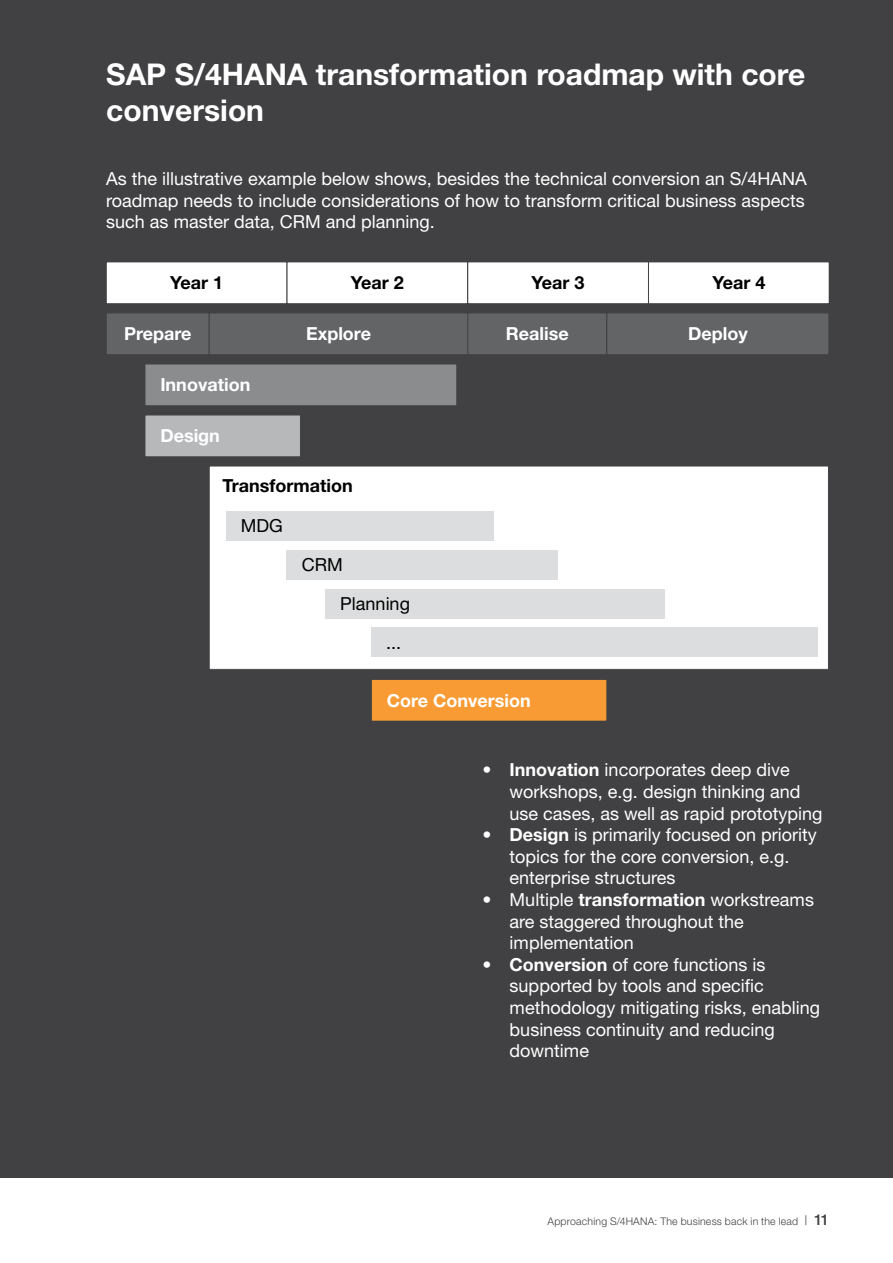
<style>
.page{position:relative;width:893px;height:1263px;background:#fff}
.page>*{position:absolute;margin:0;border:0;box-sizing:border-box;transform-origin:0 0}
.t1{font:700 30px/36px "Helvetica Neue LT Std";color:#fff}
.t2{font:18px/21.6px "Helvetica Neue LT Std";color:#fff}
.t3{font:700 18px "Helvetica Neue LT Std";color:#fff}
.t4{font:700 18px "Helvetica Neue LT Std";color:#000}
.t5{font:18px "Helvetica Neue LT Std";color:#000}
.t6{font:300 10.5px "Helvetica Neue LT Std";letter-spacing:.02em;color:#414042}
.s1{font-weight:700}
.s2{font-stretch:condensed;font-size:13.5px}
.s3{font-weight:500;font-size:15px}
</style>
<div class="page">
<div style="left:0;top:0;width:893px;height:1178px;background:#414042"></div>
<div style="left:106px;top:262px;width:181px;height:42px;background:#fff"></div>
<div style="left:106px;top:261px;width:181px;height:43px;border:1px solid #414042"></div>
<div style="left:106px;top:313px;width:103px;height:42px;background:#636466"></div>
<div style="left:106px;top:313px;width:104px;height:42px;border:1px solid #414042"></div>
<div style="left:209px;top:313px;width:259px;height:42px;background:#636466"></div>
<div style="left:209px;top:313px;width:259px;height:42px;border:1px solid #414042"></div>
<div style="left:145px;top:364px;width:312px;height:42px;background:#8a8c8e"></div>
<div style="left:145px;top:364px;width:312px;height:42px;border:1px solid #414042"></div>
<div style="left:371px;top:679px;width:236px;height:42px;background:#f89b34"></div>
<div style="left:371px;top:679px;width:236px;height:42px;border:1px solid #414042"></div>
<div style="left:145px;top:415px;width:155px;height:42px;background:#b6b8ba"></div>
<div style="left:145px;top:415px;width:156px;height:42px;border:1px solid #414042"></div>
<div style="left:209px;top:466px;width:619px;height:203px;background:#fff"></div>
<div style="left:209px;top:466px;width:620px;height:204px;border:1px solid #414042"></div>
<div style="left:468px;top:313px;width:139px;height:42px;background:#636466"></div>
<div style="left:467px;top:313px;width:140px;height:42px;border:1px solid #414042"></div>
<div style="left:607px;top:313px;width:222px;height:42px;background:#636466"></div>
<div style="left:606px;top:313px;width:223px;height:42px;border:1px solid #414042"></div>
<div style="left:287px;top:262px;width:181px;height:42px;background:#fff"></div>
<div style="left:287px;top:261px;width:181px;height:43px;border:1px solid #414042"></div>
<div style="left:468px;top:262px;width:180px;height:42px;background:#fff"></div>
<div style="left:467px;top:261px;width:182px;height:43px;border:1px solid #414042"></div>
<div style="left:648px;top:262px;width:181px;height:42px;background:#fff"></div>
<div style="left:648px;top:261px;width:182px;height:43px;border:1px solid #414042"></div>
<div style="left:226px;top:511px;width:267px;height:30px;background:#dcddde"></div>
<div style="left:287px;top:550px;width:271px;height:30px;background:#dcddde"></div>
<div style="left:325px;top:589px;width:339px;height:29px;background:#dcddde"></div>
<div style="left:371px;top:627px;width:446px;height:30px;background:#dcddde"></div>
<h1 class="t1" style="left:106px;top:56px;width:700px">SAP S/4HANA transformation roadmap with core conversion</h1>
<p class="t2" style="left:106px;top:167px;width:702px;text-align:justify">As the illustrative example below shows, besides the technical conversion an S/4HANA roadmap needs to include considerations of how to transform critical business aspects such as master data, CRM and planning.</p>
<p class="t4" style="left:170px;top:272px;width:55px">Year 1</p>
<p class="t3" style="left:124px;top:323px;width:69px">Prepare</p>
<p class="t3" style="left:306px;top:323px;width:66px">Explore</p>
<p class="t3" style="left:160px;top:374px;width:91px">Innovation</p>
<p class="t4" style="left:351px;top:272px;width:55px">Year 2</p>
<p class="t4" style="left:532px;top:272px;width:55px">Year 3</p>
<p class="t4" style="left:712px;top:272px;width:55px">Year 4</p>
<p class="t3" style="left:506px;top:323px;width:64px">Realise</p>
<p class="t3" style="left:688px;top:323px;width:61px">Deploy</p>
<p class="t3" style="left:160px;top:425px;width:61px">Design</p>
<p class="t4" style="left:222px;top:474px;width:132px">Transformation</p>
<p class="t5" style="left:241px;top:515px;width:44px">MDG</p>
<p class="t5" style="left:302px;top:554px;width:43px">CRM</p>
<p class="t5" style="left:340px;top:593px;width:71px">Planning</p>
<p class="t5" style="left:386px;top:632px;width:17px">...</p>
<p class="t3" style="left:387px;top:689px;width:146px">Core Conversion</p>
<p class="t2" style="left:510px;top:759px;width:314px;text-indent:-27px"><span class="s1">• Innovation</span> incorporates deep dive workshops, e.g. design thinking and use cases, as well as rapid prototyping</p>
<p class="t2" style="left:510px;top:824px;width:309px;text-indent:-27px"><span class="s1">• Design</span> is primarily focused on priority topics for the core conversion, e.g. enterprise structures</p>
<p class="t2" style="left:510px;top:889px;width:306px;text-indent:-27px">• Multiple <span class="s1">transformation</span> workstreams are staggered throughout the implementation</p>
<p class="t2" style="left:510px;top:953px;width:312px;text-indent:-27px"><span class="s1">• Conversion</span> of core functions is supported by tools and specific methodology mitigating risks, enabling business continuity and reducing downtime</p>
<p class="t6" style="left:547px;top:1215px;width:283px">Approaching S/4HANA: The business back in the lead <span class="s2">|</span> <span class="s3">11</span></p>
</div>
